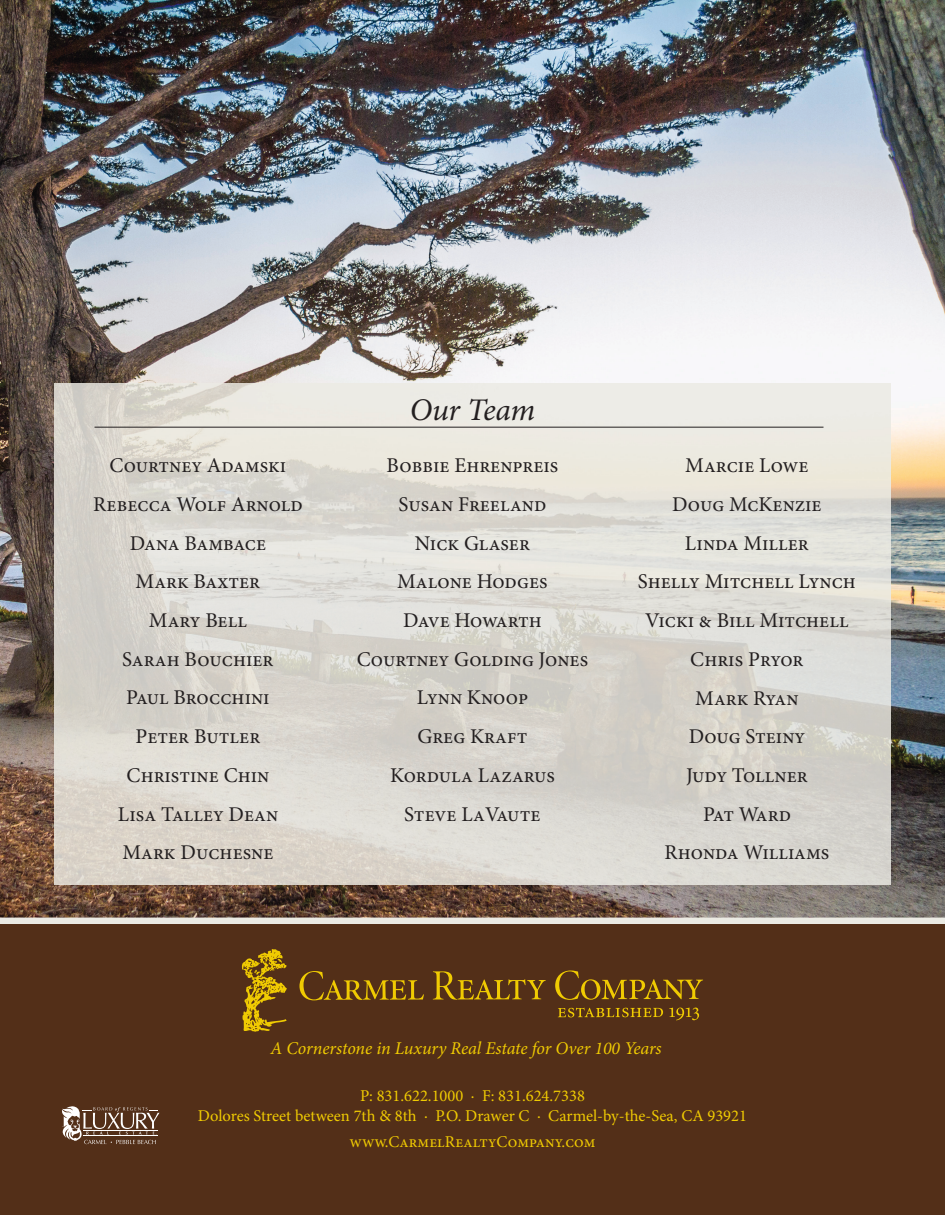
<style>
.page{position:relative;width:945px;height:1215px;background:#fff}
.page>*{position:absolute;margin:0;border:0;box-sizing:border-box;transform-origin:0 0}
.t1{font:italic 31.5px "Minion Pro";letter-spacing:-.015em;color:#231f20}
.t2{font:21px/38.7px "Minion Pro";color:#231f20;text-align:center}
.t3{font:italic 18px "Minion Pro";letter-spacing:-.005em;color:#f0cb02}
.t4{font:16.5px/19.8px "Minion Pro";color:#f0cb02;text-align:center}
</style>
<div class="page">
<div style="left:0;top:916px;width:945px;height:8px;background:#ebeae3"></div>
<div style="left:0;top:924px;width:945px;height:291px;background:#532f18"></div>
<svg style="left:242px;top:949px;width:45px;height:83px"></svg>
<svg style="left:299px;top:971px;width:125px;height:29px"></svg>
<svg style="left:433px;top:971px;width:113px;height:29px"></svg>
<svg style="left:555px;top:970px;width:148px;height:30px"></svg>
<svg style="left:558px;top:1008px;width:105px;height:9px"></svg>
<svg style="left:669px;top:1008px;width:30px;height:12px"></svg>
<svg style="left:62px;top:1106px;width:98px;height:38px"></svg>
<img style="left:0;top:0;width:945px;height:918px">
<img style="left:54px;top:384px;width:837px;height:501px">
<hr style="left:94px;top:427px;width:730px;height:1px;background:#231f20">
<h1 class="t1" style="left:410px;top:388px;width:127px">Our Team</h1>
<p class="t2" style="left:93px;top:446px;width:211px">Courtney Adamski<br>Rebecca Wolf Arnold<br>Dana Bambace<br>Mark Baxter<br>Mary Bell<br>Sarah Bouchier<br>Paul Brocchini<br>Peter Butler<br>Christine Chin<br>Lisa Talley Dean<br>Mark Duchesne</p>
<p class="t2" style="left:357px;top:446px;width:233px">Bobbie Ehrenpreis<br>Susan Freeland<br>Nick Glaser<br>Malone Hodges<br>Dave Howarth<br>Courtney Golding Jones<br>Lynn Knoop<br>Greg Kraft<br>Kordula Lazarus<br>Steve LaVaute</p>
<p class="t2" style="left:638px;top:446px;width:220px">Marcie Lowe<br>Doug McKenzie<br>Linda Miller<br>Shelly Mitchell Lynch<br>Vicki &amp; Bill Mitchell<br>Chris Pryor<br>Mark Ryan<br>Doug Steiny<br>Judy Tollner<br>Pat Ward<br>Rhonda Williams</p>
<p class="t3" style="left:270px;top:1036px;width:393px">A Cornerstone in Luxury Real Estate for Over 100 Years</p>
<p class="t4" style="left:198px;top:1086px;width:551px">P: 831.622.1000 · F: 831.624.7338<br>Dolores Street between 7th &amp; 8th · P.O. Drawer C · Carmel-by-the-Sea, CA 93921</p>
<p class="t4" style="left:349px;top:1132px;width:248px">www.CarmelRealtyCompany.com</p>
</div>
